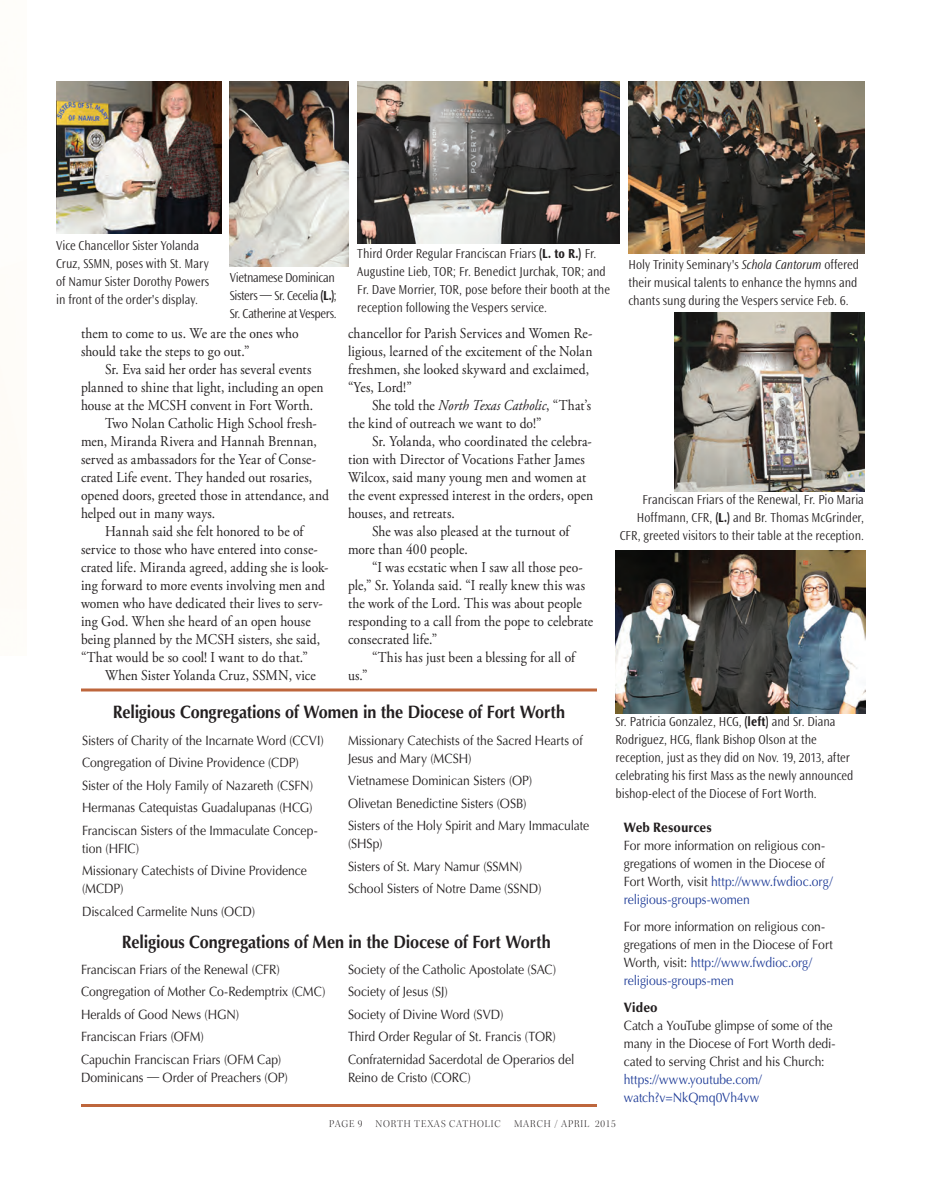
<style>
.page{position:relative;width:945px;height:1188px;background:#fff}
.page>*{position:absolute;margin:0;border:0;box-sizing:border-box;transform-origin:0 0}
.t1{font:700 18px "Optima LT Std";letter-spacing:-.005em;color:#231f20;scale:.9 1}
.t2{font:15px "Adobe Garamond Pro";letter-spacing:.005em;color:#231f20;scale:.9 1}
.t3{font:13.5px/22.5px "Optima LT Std";letter-spacing:-.005em;color:#231f20;scale:.9 1}
.t4{font:300 13.5px/18px "Ocean Sans Std";color:#231f20;scale:.9 1}
.t5{font:300 13.5px/18px "Ocean Sans Std";letter-spacing:-.03em;color:#231f20;scale:.9 1}
.t6{font:10.5px "Kepler Std Light Disp";letter-spacing:.08em;color:#231f20}
.s1{font-family:"Adobe Garamond Pro";font-weight:400}
.s2{font-weight:700}
.s3{font-style:italic}
.s4{font-family:"Adobe Garamond Pro"}
.s5{font-weight:900}
.s6{color:#223f99}
</style>
<div class="page">
<img style="left:628px;top:81px;width:236px;height:173px">
<img style="left:230px;top:81px;width:118px;height:185px">
<img style="left:357px;top:81px;width:263px;height:163px">
<img style="left:674px;top:313px;width:191px;height:178px">
<img style="left:56px;top:81px;width:165px;height:153px">
<img style="left:615px;top:551px;width:250px;height:162px">
<svg style="left:81px;top:688px;width:516px;height:4px"></svg>
<hr style="left:81px;top:1104px;width:516px;height:3px;background:#be663c">
<p class="t4" style="left:56px;top:237px;width:172px">Vice Chancellor Sister Yolanda<br>Cruz, SSMN, poses with St. Mary of Namur Sister Dorothy Powers in front of the order's display.</p>
<p class="t5" style="left:230px;top:269px;width:121px">Vietnamese Dominican<br>Sisters <span class="s1">—</span> Sr. Cecelia <span class="s2">(L.)</span>;<br>Sr. Catherine at Vespers.</p>
<p class="t2" style="left:81px;top:325px;width:243px">them to come to us. We are the ones who</p>
<p class="t2" style="left:81px;top:343px;width:189px">should take the steps to go out.”</p>
<p class="t2" style="left:105px;top:361px;width:231px">Sr. Eva said her order has several events</p>
<p class="t2" style="left:81px;top:379px;width:271px">planned to shine that light, including an open</p>
<p class="t2" style="left:81px;top:397px;width:260px">house at the MCSH convent in Fort Worth.</p>
<p class="t2" style="left:105px;top:415px;width:237px">Two Nolan Catholic High School fresh-</p>
<p class="t2" style="left:81px;top:433px;width:264px">men, Miranda Rivera and Hannah Brennan,</p>
<p class="t2" style="left:81px;top:451px;width:263px">served as ambassadors for the Year of Conse-</p>
<p class="t2" style="left:81px;top:469px;width:258px">crated Life event. They handed out rosaries,</p>
<p class="t2" style="left:81px;top:487px;width:277px">opened doors, greeted those in attendance, and</p>
<p class="t2" style="left:81px;top:505px;width:151px">helped out in many ways.</p>
<p class="t2" style="left:105px;top:523px;width:222px">Hannah said she felt honored to be of</p>
<p class="t2" style="left:81px;top:541px;width:265px">service to those who have entered into conse-</p>
<p class="t2" style="left:81px;top:559px;width:277px">crated life. Miranda agreed, adding she is look-</p>
<p class="t2" style="left:81px;top:577px;width:273px">ing forward to more events involving men and</p>
<p class="t2" style="left:81px;top:595px;width:270px">women who have dedicated their lives to serv-</p>
<p class="t2" style="left:81px;top:613px;width:257px">ing God. When she heard of an open house</p>
<p class="t2" style="left:81px;top:631px;width:267px">being planned by the MCSH sisters, she said,</p>
<p class="t2" style="left:81px;top:649px;width:254px">“That would be so cool! I want to do that.”</p>
<p class="t2" style="left:105px;top:667px;width:236px">When Sister Yolanda Cruz, SSMN, vice</p>
<p class="t4" style="left:357px;top:245px;width:282px">Third Order Regular Franciscan Friars <span class="s2">(L. to R.)</span> Fr.<br>Augustine Lieb, TOR; Fr. Benedict Jurchak, TOR; and Fr. Dave Morrier, TOR, pose before their booth at the reception following the Vespers service.</p>
<p class="t4" style="left:628px;top:255px;width:258px">Holy Trinity Seminary's <span class="s3">Schola Cantorum</span> offered their musical talents to enhance the hymns and chants sung during the Vespers service Feb. 6.</p>
<p class="t2" style="left:348px;top:325px;width:273px">chancellor for Parish Services and Women Re-</p>
<p class="t2" style="left:348px;top:343px;width:273px">ligious, learned of the excitement of the Nolan</p>
<p class="t2" style="left:348px;top:361px;width:269px">freshmen, she looked skyward and exclaimed,</p>
<p class="t2" style="left:348px;top:379px;width:72px">“Yes, Lord!”</p>
<p class="t2" style="left:372px;top:397px;width:245px">She told the <span class="s3">North Texas Catholic</span>, “That’s</p>
<p class="t2" style="left:348px;top:415px;width:217px">the kind of outreach we want to do!”</p>
<p class="t2" style="left:372px;top:433px;width:246px">Sr. Yolanda, who coordinated the celebra-</p>
<p class="t2" style="left:348px;top:451px;width:265px">tion with Director of Vocations Father James</p>
<p class="t2" style="left:348px;top:469px;width:266px">Wilcox, said many young men and women at</p>
<p class="t2" style="left:348px;top:487px;width:274px">the event expressed interest in the orders, open</p>
<p class="t2" style="left:348px;top:505px;width:120px">houses, and retreats.</p>
<p class="t2" style="left:372px;top:523px;width:221px">She was also pleased at the turnout of</p>
<p class="t2" style="left:348px;top:541px;width:135px">more than 400 people.</p>
<p class="t2" style="left:372px;top:559px;width:236px">“I was ecstatic when I saw all those peo-</p>
<p class="t2" style="left:348px;top:577px;width:265px">ple,” Sr. Yolanda said. “I really knew this was</p>
<p class="t2" style="left:348px;top:595px;width:261px">the work of the Lord. This was about people</p>
<p class="t2" style="left:348px;top:613px;width:274px">responding to a call from the pope to celebrate</p>
<p class="t2" style="left:348px;top:631px;width:101px">consecrated life.”</p>
<p class="t2" style="left:372px;top:649px;width:227px">“This has just been a blessing for all of</p>
<p class="t2" style="left:348px;top:667px;width:23px">us.”</p>
<p class="t4" style="left:620px;top:491px;width:273px;text-align:right">Franciscan Friars of the Renewal, Fr. Pio Maria<br>Hoffmann, CFR, <span class="s2">(L.)</span> and Br. Thomas McGrinder,<br>CFR, greeted visitors to their table at the reception.</p>
<p class="t1" style="left:113px;top:701px;width:504px">Religious Congregations of Women in the Diocese of Fort Worth</p>
<p class="t3" style="left:82px;top:729px;width:270px">Sisters of Charity of the Incarnate Word (CCVI)<br>Congregation of Divine Providence (CDP)<br>Sister of the Holy Family of Nazareth (CSFN)<br>Hermanas Catequistas Guadalupanas (HCG)<br>Franciscan Sisters of the Immaculate Concep-</p>
<p class="t3" style="left:82px;top:837px;width:251px">tion (HFIC)<br>Missionary Catechists of Divine Providence</p>
<p class="t3" style="left:82px;top:878px;width:194px">(MCDP)<br>Discalced Carmelite Nuns (OCD)</p>
<p class="t3" style="left:348px;top:731px;width:262px;line-height:18px">Missionary Catechists of the Sacred Hearts of<br>Jesus and Mary (MCSH)</p>
<p class="t3" style="left:348px;top:769px;width:269px">Vietnamese Dominican Sisters (OP)<br>Olivetan Benedictine Sisters (OSB)<br>Sisters of the Holy Spirit and Mary Immaculate</p>
<p class="t3" style="left:348px;top:832px;width:216px">(SHSp)<br>Sisters of St. Mary Namur (SSMN)<br>School Sisters of Notre Dame (SSND)</p>
<p class="t1" style="left:122px;top:931px;width:478px">Religious Congregations of Men in the Diocese of Fort Worth</p>
<p class="t3" style="left:81px;top:958px;width:273px">Franciscan Friars of the Renewal (CFR)<br>Congregation of Mother Co-Redemptrix (CMC)<br>Heralds of Good News (HGN)<br>Franciscan Friars (OFM)<br>Capuchin Franciscan Friars (OFM Cap)</p>
<p class="t3" style="left:81px;top:1066px;width:231px">Dominicans <span class="s4">—</span> Order of Preachers (OP)</p>
<p class="t3" style="left:348px;top:958px;width:253px">Society of the Catholic Apostolate (SAC)<br>Society of Jesus (SJ)<br>Society of Divine Word (SVD)<br>Third Order Regular of St. Francis (TOR)<br>Confraternidad Sacerdotal de Operarios del</p>
<p class="t3" style="left:348px;top:1066px;width:138px">Reino de Cristo (CORC)</p>
<p class="t4" style="left:615px;top:713px;width:266px">Sr. Patricia Gonzalez, HCG, <span class="s2">(left)</span> and Sr. Diana Rodriguez, HCG, flank Bishop Olson at the reception, just as they did on Nov. 19, 2013, after celebrating his first Mass as the newly announced bishop-elect of the Diocese of Fort Worth.</p>
<p class="t3" style="left:624px;top:819px;width:234px;line-height:18px"><span class="s5">Web Resources<br></span>For more information on religious con&shy;gregations of women in the Diocese of<br>Fort Worth, visit <span class="s6">http://www.fwdioc.org/ religious-groups-women</span></p>
<p class="t3" style="left:624px;top:918px;width:234px;line-height:18px">For more information on religious con&shy;gregations of men in the Diocese of Fort Worth, visit: <span class="s6">http://www.fwdioc.org/ religious-groups-men</span></p>
<p class="t3" style="left:624px;top:999px;width:237px;line-height:18px"><span class="s5">Video<br></span>Catch a YouTube glimpse of some of the many in the Diocese of Fort Worth dedi&shy;cated to serving Christ and his Church: <span class="s6">https://www.youtube.com/ watch?v=NkQmq0Vh4vw</span></p>
<p class="t6" style="left:329px;top:1118px;width:35px">PAGE 9</p>
<p class="t6" style="left:376px;top:1118px;width:127px">NORTH TEXAS CATHOLIC</p>
<p class="t6" style="left:514px;top:1118px;width:103px">MARCH / APRIL 2015</p>
</div>
